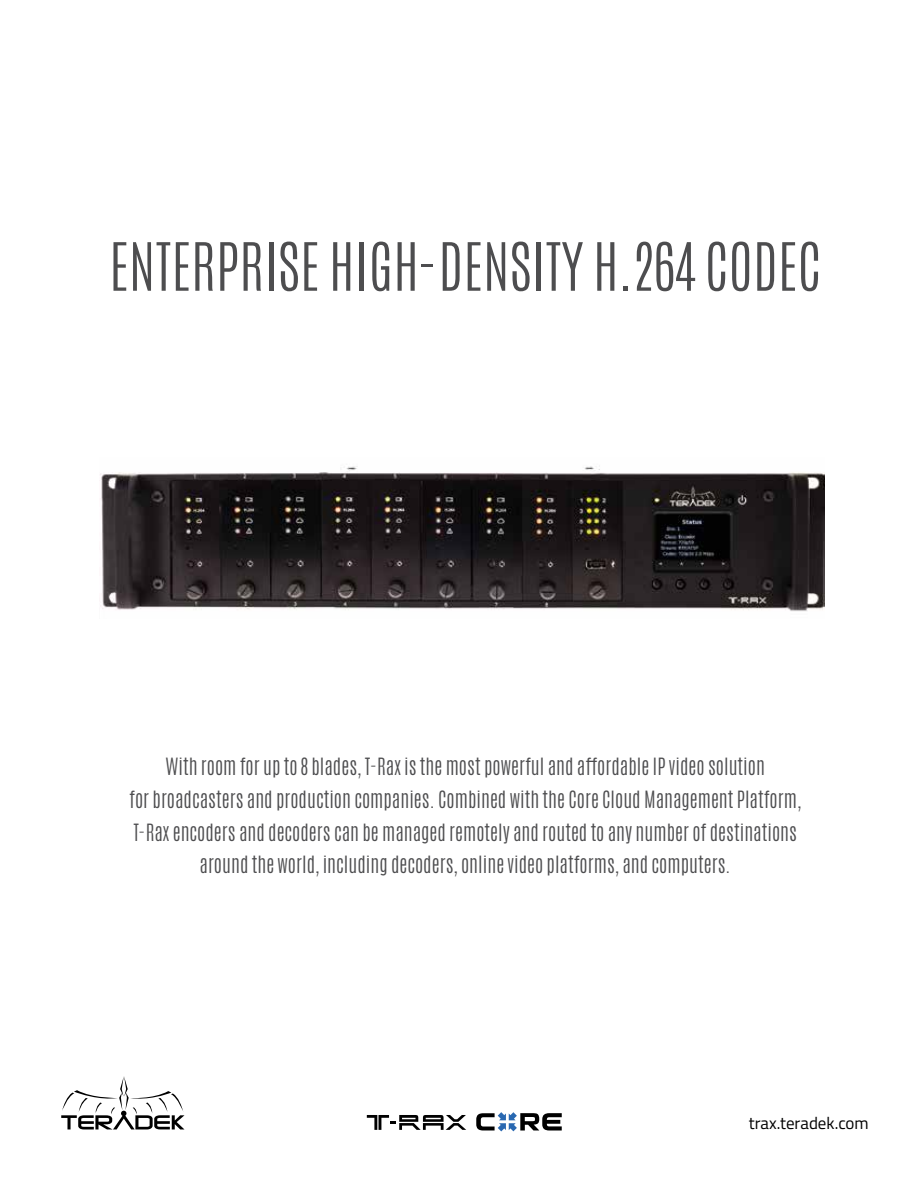
<style>
.page{position:relative;width:918px;height:1188px;background:#fff}
.page>*{position:absolute;margin:0;border:0;box-sizing:border-box;transform-origin:0 0}
.t1{font:300 56.55px "Antonio";color:#4d4d4f}
.t2{font:300 19.8px/32.7px "Antonio";color:#4d4d4f;text-align:center}
.t3{font:16.95px "Titillium Web";color:#000}
</style>
<div class="page">
<svg style="left:61px;top:1076px;width:123px;height:53px"></svg>
<svg style="left:367px;top:1115px;width:99px;height:15px"></svg>
<svg style="left:476px;top:1112px;width:86px;height:19px"></svg>
<img style="left:100px;top:466px;width:724px;height:145px">
<h1 class="t1" style="left:109px;top:226px;width:714px">ENTERPRISE HIGH-DENSITY H.264 CODEC</h1>
<p class="t2" style="left:129px;top:750px;width:674px">With room for up to 8 blades, T-Rax is the most powerful and affordable IP video solution<br>for broadcasters and production companies. Combined with the Core Cloud Management Platform, T-Rax encoders and decoders can be managed remotely and routed to any number of destinations around the world, including decoders, online video platforms, and computers.</p>
<p class="t3" style="left:749px;top:1111px;width:121px">trax.teradek.com</p>
</div>
